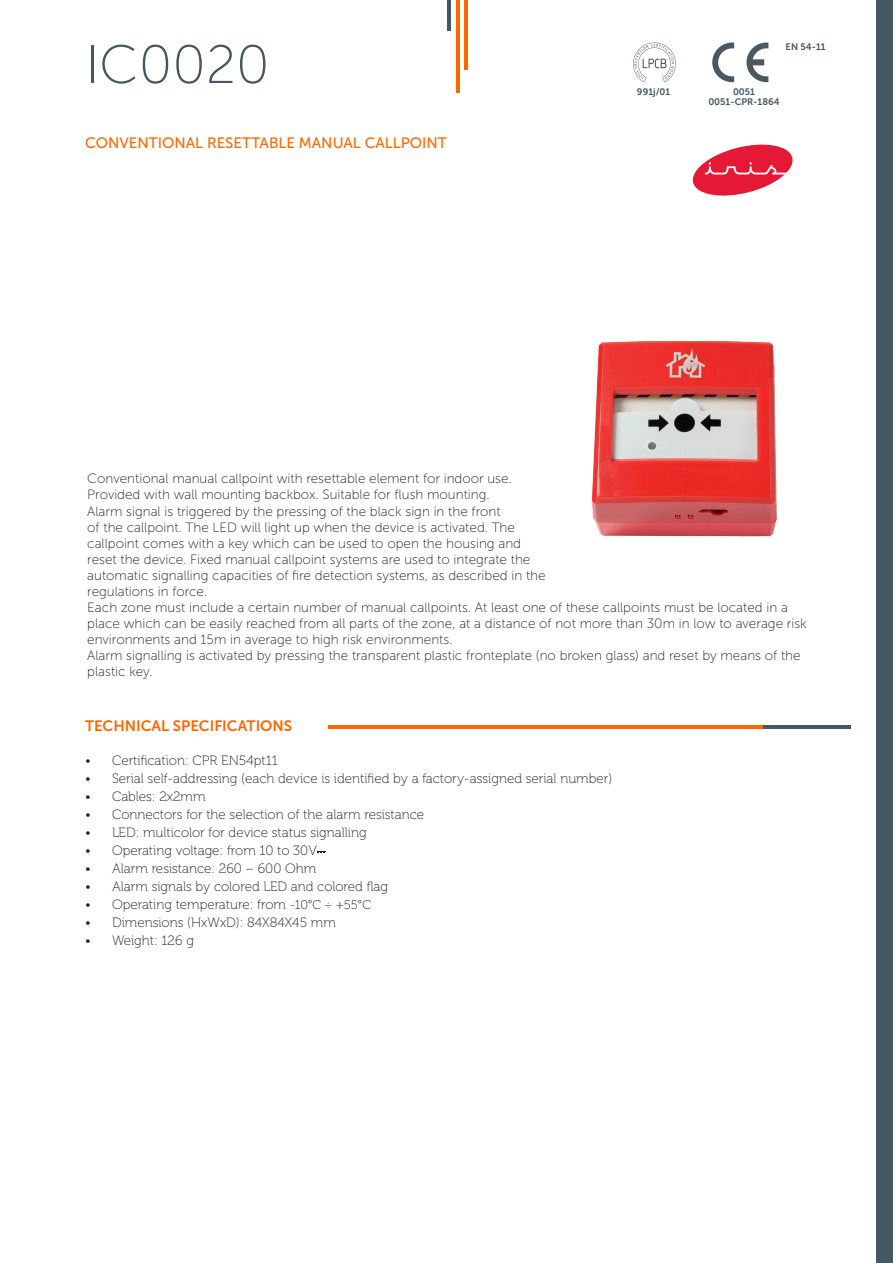
<style>
.page{position:relative;width:893px;height:1263px;background:#fff}
.page>*{position:absolute;margin:0;border:0;box-sizing:border-box;transform-origin:0 0}
.t1{font:54px "Museo Sans 100";color:#455760}
.t2{font:15px "Museo Sans 500";color:#f60}
.t3{font:15px "Museo Sans 700";color:#f60}
.t4{font:13.5px/16px "Museo Sans 100";color:#231f20}
.t5{font:13.5px "Museo 100";color:#231f20}
.t6{font:9.45px "Museo Sans 700";color:#455760}
.s1{font-size:12.75px}
</style>
<div class="page">
<img style="left:592px;top:341px;width:185px;height:196px">
<svg style="left:692px;top:144px;width:101px;height:52px"></svg>
<svg style="left:712px;top:43px;width:22px;height:39px"></svg>
<svg style="left:746px;top:43px;width:22px;height:39px"></svg>
<svg style="left:633px;top:42px;width:43px;height:40px"></svg>
<div style="left:876px;top:0;width:17px;height:1263px;background:#455760"></div>
<hr style="left:465px;top:0;width:3px;height:69px;background:#f60">
<hr style="left:456px;top:0;width:3px;height:93px;background:#f60">
<hr style="left:448px;top:0;width:3px;height:31px;background:#455760">
<svg style="left:317px;top:851px;width:8px;height:2px"></svg>
<hr style="left:328px;top:725px;width:435px;height:4px;background:#f60">
<hr style="left:763px;top:725px;width:87px;height:4px;background:#455760">
<p class="t1" style="left:85px;top:36px;width:186px">IC0020</p>
<p class="t2" style="left:85px;top:135px;width:363px">CONVENTIONAL RESETTABLE MANUAL CALLPOINT</p>
<p class="t6" style="left:637px;top:87px;width:35px">991j/01</p>
<p class="t6" style="left:786px;top:41px;width:42px">EN 54-11</p>
<p class="t6" style="left:733px;top:87px;width:24px">0051</p>
<p class="t6" style="left:708px;top:96px;width:73px">0051-CPR-1864</p>
<p class="t4" style="left:87px;top:471px;width:426px">Conventional manual callpoint with resettable element for indoor use.</p>
<p class="t4" style="left:87px;top:487px;width:404px">Provided with wall mounting backbox. Suitable for flush mounting.</p>
<p class="t4" style="left:87px;top:503px;width:460px">Alarm signal is triggered by the pressing of the black sign in the front<br>of the callpoint. The LED will light up when the device is activated. The callpoint comes with a key which can be used to open the housing and reset the device. Fixed manual callpoint systems are used to integrate the automatic signalling capacities of fire detection systems, as described in the regulations in force.</p>
<p class="t4" style="left:87px;top:599px;width:721px">Each zone must include a certain number of manual callpoints. At least one of these callpoints must be located in a place which can be easily reached from all parts of the zone, at a distance of not more than 30m in low to average risk environments and 15m in average to high risk environments.</p>
<p class="t4" style="left:87px;top:647px;width:715px">Alarm signalling is activated by pressing the transparent plastic fronteplate (no broken glass) and reset by means of the plastic key.</p>
<p class="t3" style="left:85px;top:717px;width:209px">TECHNICAL SPECIFICATIONS</p>
<p class="t5" style="left:85px;top:753px;width:194px">• Certification: CPR EN54pt11</p>
<p class="t5" style="left:85px;top:771px;width:529px">• Serial self-addressing (each device is identified by a factory-assigned serial number)</p>
<p class="t5" style="left:85px;top:789px;width:122px">• Cables: 2x2mm</p>
<p class="t5" style="left:85px;top:807px;width:341px">• Connectors for the selection of the alarm resistance</p>
<p class="t5" style="left:85px;top:825px;width:283px">• LED: multicolor for device status signalling</p>
<p class="t5" style="left:85px;top:843px;width:233px">• Operating voltage: from 10 to 30V</p>
<p class="t5" style="left:85px;top:861px;width:233px">• Alarm resistance: 260 – 600 Ohm</p>
<p class="t5" style="left:85px;top:879px;width:304px">• Alarm signals by colored LED and colored flag</p>
<p class="t5" style="left:85px;top:897px;width:288px">• Operating temperature: from <span class="s1">-10°C ÷ +55°C</span></p>
<p class="t5" style="left:85px;top:915px;width:252px">• Dimensions (HxWxD): 84X84X45 mm</p>
<p class="t5" style="left:85px;top:933px;width:110px">• Weight: 126 g</p>
</div>
